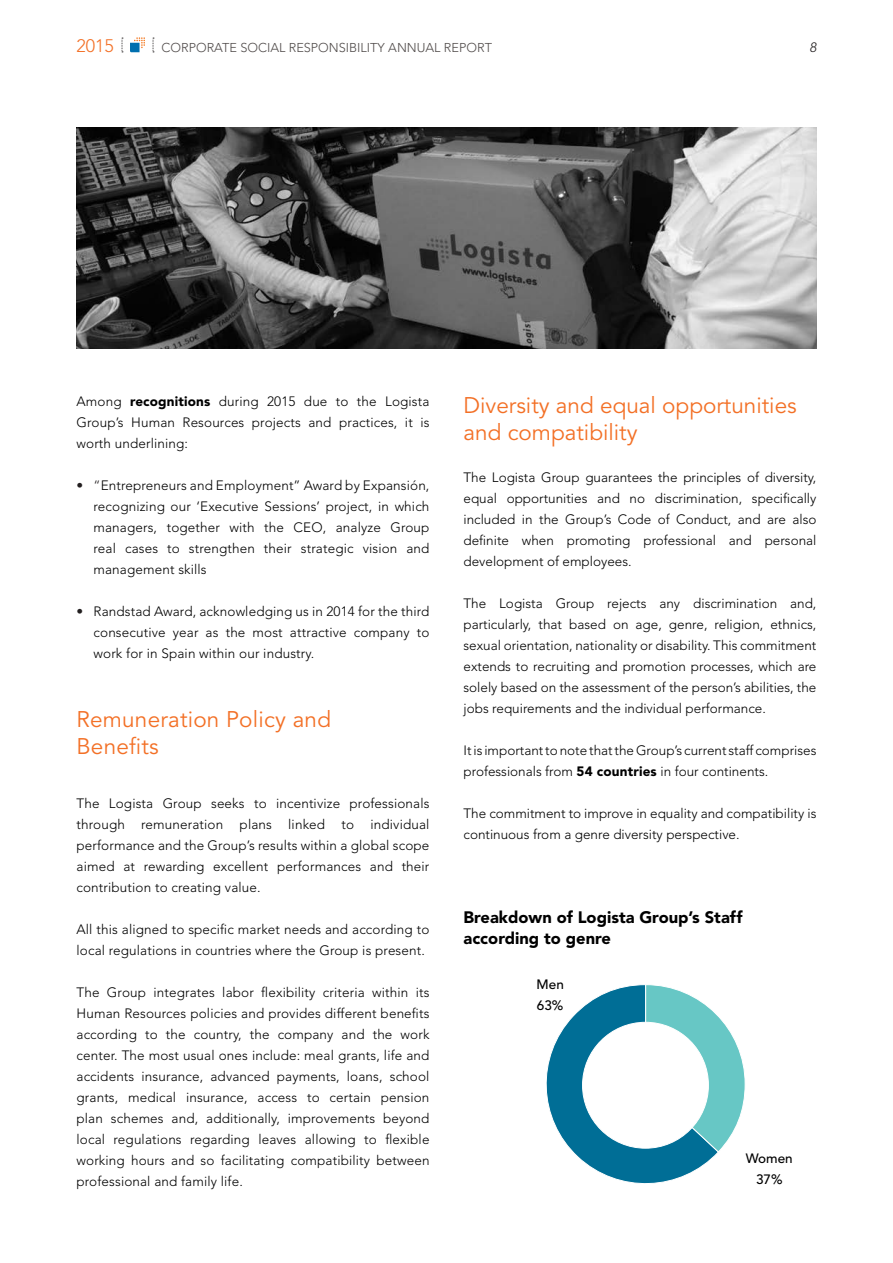
<style>
.page{position:relative;width:893px;height:1263px;background:#fff}
.page>*{position:absolute;margin:0;border:0;box-sizing:border-box;transform-origin:0 0}
.Heading_1{font:22.5px/27px "Avenir";color:#f37026}
.t1{font:300 18px "Avenir";color:#f37026}
.t2{font:900 16.5px/21px "Avenir";color:#000}
.t3{font:300 13.5px/21px "Avenir";letter-spacing:.01em;color:#000;text-align:justify}
.t4{font:500 13.5px "Avenir";color:#000}
.t5{font:italic 300 13.5px "Avenir";color:#231f20}
.t6{font:300 12.75px "Avenir";color:#504b4a}
.s1{font-weight:900}
.s2{color:#231f20}
</style>
<div class="page">
<svg style="left:122px;top:38px;width:1px;height:15px"></svg>
<svg style="left:130px;top:37px;width:15px;height:15px"></svg>
<svg style="left:153px;top:38px;width:1px;height:15px"></svg>
<svg style="left:546px;top:984px;width:199px;height:200px"></svg>
<div style="left:582px;top:1022px;width:126px;height:126px;background:#fff;border-radius:50%"></div>
<img style="left:77px;top:128px;width:739px;height:221px">
<h2 class="t1" style="left:77px;top:35px;width:39px">2015</h2>
<p class="t6" style="left:162px;top:40px;width:332px">CORPORATE SOCIAL RESPONSIBILITY ANNUAL REPORT</p>
<p class="t5" style="left:809px;top:39px;width:9px">8</p>
<p class="t3" style="left:77px;top:391px;width:354px">Among <span class="s1">recognitions</span> during 2015 due to the Logista Group’s Human Resources projects and practices, it is worth underlining:</p>
<p class="t3" style="left:94px;top:475px;width:337px;text-indent:-17px"><span class="s2">• “</span>Entrepreneurs and Employment” Award by Expansión, recognizing our ‘Executive Sessions’ project, in which managers, together with the CEO, analyze Group real cases to strengthen their strategic vision and management skills</p>
<p class="t3" style="left:94px;top:601px;width:337px;text-indent:-17px"><span class="s2">•</span> Randstad Award, acknowledging us in 2014 for the third consecutive year as the most attractive company to work for in Spain within our industry.</p>
<p class="Heading_1" style="left:77px;top:706px;width:256px">Remuneration Policy and<br>Benefits</p>
<p class="t3" style="left:77px;top:793px;width:354px">The Logista Group seeks to incentivize professionals through remuneration plans linked to individual performance and the Group’s results within a global scope aimed at rewarding excellent performances and their contribution to creating value.</p>
<p class="t3" style="left:77px;top:919px;width:354px">All this aligned to specific market needs and according to local regulations in countries where the Group is present.</p>
<p class="t3" style="left:77px;top:982px;width:354px">The Group integrates labor flexibility criteria within its Human Resources policies and provides different benefits according to the country, the company and the work center. The most usual ones include: meal grants, life and accidents insurance, advanced payments, loans, school grants, medical insurance, access to certain pension plan schemes and, additionally, improvements beyond local regulations regarding leaves allowing to flexible working hours and so facilitating compatibility between professional and family life.</p>
<p class="Heading_1" style="left:463px;top:392px;width:335px">Diversity and equal opportunities and compatibility</p>
<p class="t3" style="left:463px;top:466px;width:354px">The Logista Group guarantees the principles of diversity, equal opportunities and no discrimination, specifically included in the Group’s Code of Conduct, and are also definite when promoting professional and personal development of employees.</p>
<p class="t3" style="left:463px;top:592px;width:354px">The Logista Group rejects any discrimination and, particularly, that based on age, genre, religion, ethnics, sexual orientation, nationality or disability. This commitment extends to recruiting and promotion processes, which are solely based on the assessment of the person’s abilities, the jobs requirements and the individual performance.</p>
<p class="t3" style="left:463px;top:739px;width:354px">It is important to note that the Group’s current staff comprises professionals from <span class="s1">54 countries</span> in four continents.</p>
<p class="t3" style="left:463px;top:802px;width:354px">The commitment to improve in equality and compatibility is continuous from a genre diversity perspective.</p>
<p class="t2" style="left:463px;top:906px;width:281px">Breakdown of Logista Group’s Staff according to genre</p>
<p class="t4" style="left:537px;top:976px;width:29px">Men</p>
<p class="t4" style="left:537px;top:997px;width:28px">63%</p>
<p class="t4" style="left:746px;top:1150px;width:48px">Women</p>
<p class="t4" style="left:756px;top:1171px;width:28px">37%</p>
</div>
